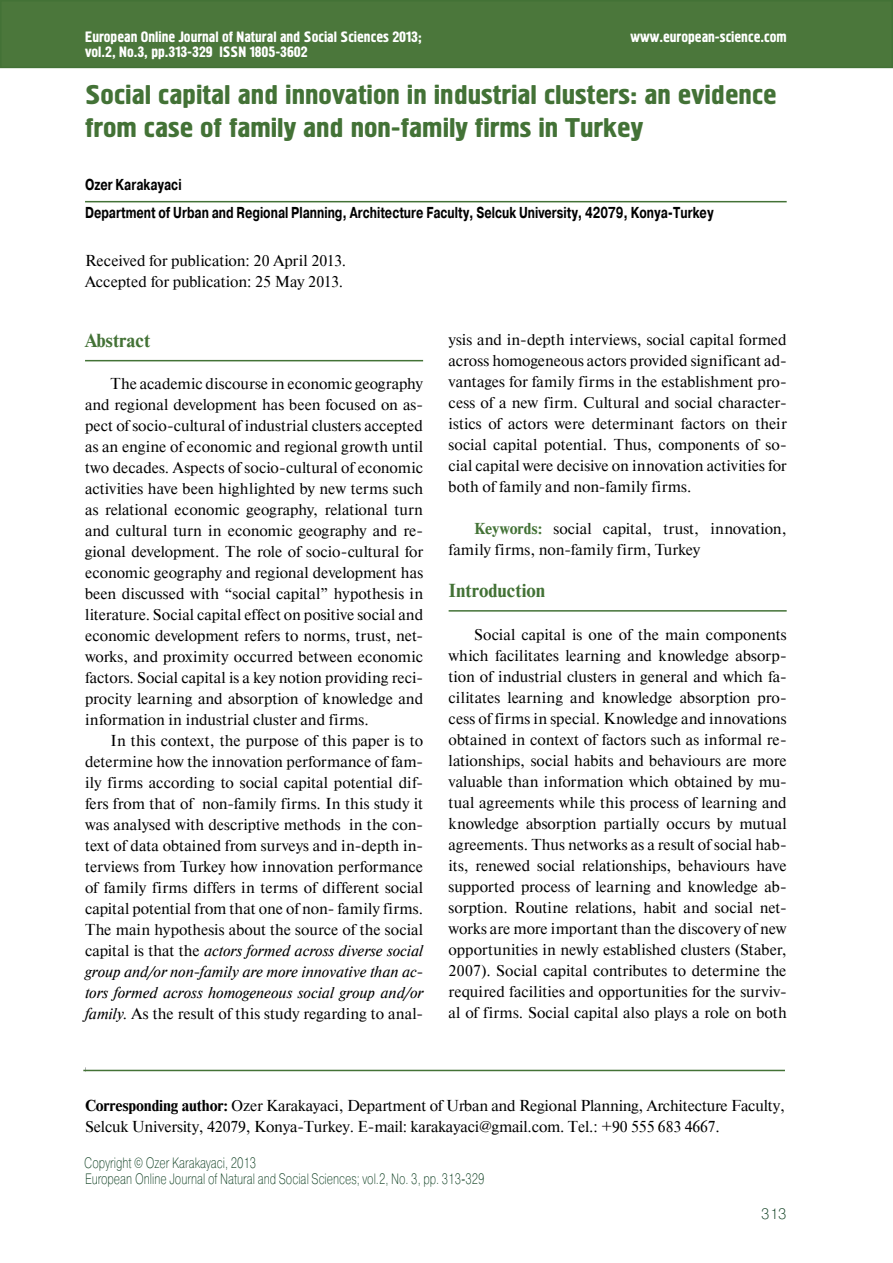
<style>
.page{position:relative;width:893px;height:1263px;background:#fff}
.page>*{position:absolute;margin:0;border:0;box-sizing:border-box;transform-origin:0 0}
.t1{font:27px/32.4px "Hermes C";color:#437236;scale:1.11 1}
.t2{font:700 18.75px "Newton C";color:#437236}
.t3{font:15.75px/21px "Newton C";letter-spacing:-.005em;color:#000;text-align:justify}
.t4{font:700 15.75px/27.5px "Pragmatica C";color:#000;scale:.75 1}
.t5{font:15px/15.6px "Hermes C";color:#fff}
.t6{font:15px "Pragmatica Light C";color:#0d3e20;scale:.75 1}
.t7{font:15px "Pragmatica Light C";color:#0d3e20}
.s1{font-style:italic}
.s2{font-weight:700;color:#437236}
.s3{font-weight:700}
</style>
<div class="page">
<div style="left:1px;top:1px;width:891px;height:66px;background:#4b773b"></div>
<div style="left:0;top:0;width:893px;height:68px;border:2px solid #437236"></div>
<hr style="left:83px;top:1070px;width:702px;height:1px;background:#437236">
<hr style="left:85px;top:201px;width:702px;height:1px;background:#437236">
<hr style="left:85px;top:360px;width:338px;height:1px;background:#437236">
<hr style="left:449px;top:610px;width:338px;height:2px;background:#437236">
<p class="t5" style="left:85px;top:29px;width:338px">European Online Journal of Natural and Social Sciences 2013; vol.2, No.3, pp.313-329 ISSN 1805-3602</p>
<p class="t5" style="left:630px;top:30px;width:158px">www.european-science.com</p>
<h1 class="t1" style="left:85px;top:80px;width:625px">Social capital and innovation in industrial clusters: an evidence from case of family and non-family firms in Turkey</h1>
<p class="t4" style="left:85px;top:171px;width:840px">Ozer Karakayaci<br>Department of Urban and Regional Planning, Architecture Faculty, Selcuk University, 42079, Konya-Turkey</p>
<p class="t3" style="left:85px;top:250px;width:263px">Received for publication: 20 April 2013.<br>Accepted for publication: 25 May 2013.</p>
<p class="t2" style="left:85px;top:330px;width:67px">Abstract</p>
<p class="t3" style="left:85px;top:374px;width:340px;text-indent:26px">The academic discourse in economic geography and regional development has been focused on as&shy;pect of socio-cultural of industrial clusters accepted as an engine of economic and regional growth until two decades. Aspects of socio-cultural of economic activities have been highlighted by new terms such as relational economic geography, relational turn and cultural turn in economic geography and re&shy;gional development. The role of socio-cultural for economic geography and regional development has been discussed with “social capital” hypothesis in literature. Social capital effect on positive social and economic development refers to norms, trust, net&shy;works, and proximity occurred between economic factors. Social capital is a key notion providing reci&shy;procity learning and absorption of knowledge and information in industrial cluster and firms.</p>
<p class="t3" style="left:85px;top:730px;width:340px;text-indent:26px">In this context, the purpose of this paper is to determine how the innovation performance of fam&shy;ily firms according to social capital potential dif&shy;fers from that of non-family firms. In this study it was analysed with descriptive methods in the con&shy;text of data obtained from surveys and in-depth in&shy;terviews from Turkey how innovation performance of family firms differs in terms of different social capital potential from that one of non- family firms.<br>The main hypothesis about the source of the social capital is that the <span class="s1">actors formed across diverse social group and/or non-family are more innovative than ac&shy;tors formed across homogeneous social group and/or family.</span> As the result of this study regarding to anal-</p>
<p class="t3" style="left:449px;top:329px;width:340px">ysis and in-depth interviews, social capital formed across homogeneous actors provided significant ad&shy;vantages for family firms in the establishment pro&shy;cess of a new firm. Cultural and social character&shy;istics of actors were determinant factors on their social capital potential. Thus, components of so&shy;cial capital were decisive on innovation activities for both of family and non-family firms.</p>
<p class="t3" style="left:449px;top:518px;width:339px;text-indent:26px"><span class="s2">Keywords:</span> social capital, trust, innovation, family firms, non-family firm, Turkey</p>
<p class="t2" style="left:449px;top:580px;width:98px">Introduction</p>
<p class="t3" style="left:449px;top:624px;width:340px;text-indent:26px">Social capital is one of the main components which facilitates learning and knowledge absorp&shy;tion of industrial clusters in general and which fa&shy;cilitates learning and knowledge absorption pro&shy;cess of firms in special. Knowledge and innovations obtained in context of factors such as informal re&shy;lationships, social habits and behaviours are more valuable than information which obtained by mu&shy;tual agreements while this process of learning and knowledge absorption partially occurs by mutual agreements. Thus networks as a result of social hab&shy;its, renewed social relationships, behaviours have supported process of learning and knowledge ab&shy;sorption. Routine relations, habit and social net&shy;works are more important than the discovery of new opportunities in newly established clusters (Staber, 2007). Social capital contributes to determine the required facilities and opportunities for the surviv&shy;al of firms. Social capital also plays a role on both</p>
<p class="t3" style="left:85px;top:1095px;width:701px"><span class="s3">Corresponding author:</span> Ozer Karakayaci, Department of Urban and Regional Planning, Architecture Faculty,<br>Selcuk University, 42079, Konya-Turkey. E-mail: karakayaci@gmail.com. Tel.: +90 555 683 4667.</p>
<p class="t6" style="left:84px;top:1154px;width:231px">Copyright © Ozer Karakayaci, 2013</p>
<p class="t6" style="left:85px;top:1170px;width:534px">European Online Journal of Natural and Social Sciences; vol.2, No. 3, pp. 313-329</p>
<p class="t7" style="left:761px;top:1205px;width:27px">313</p>
</div>
